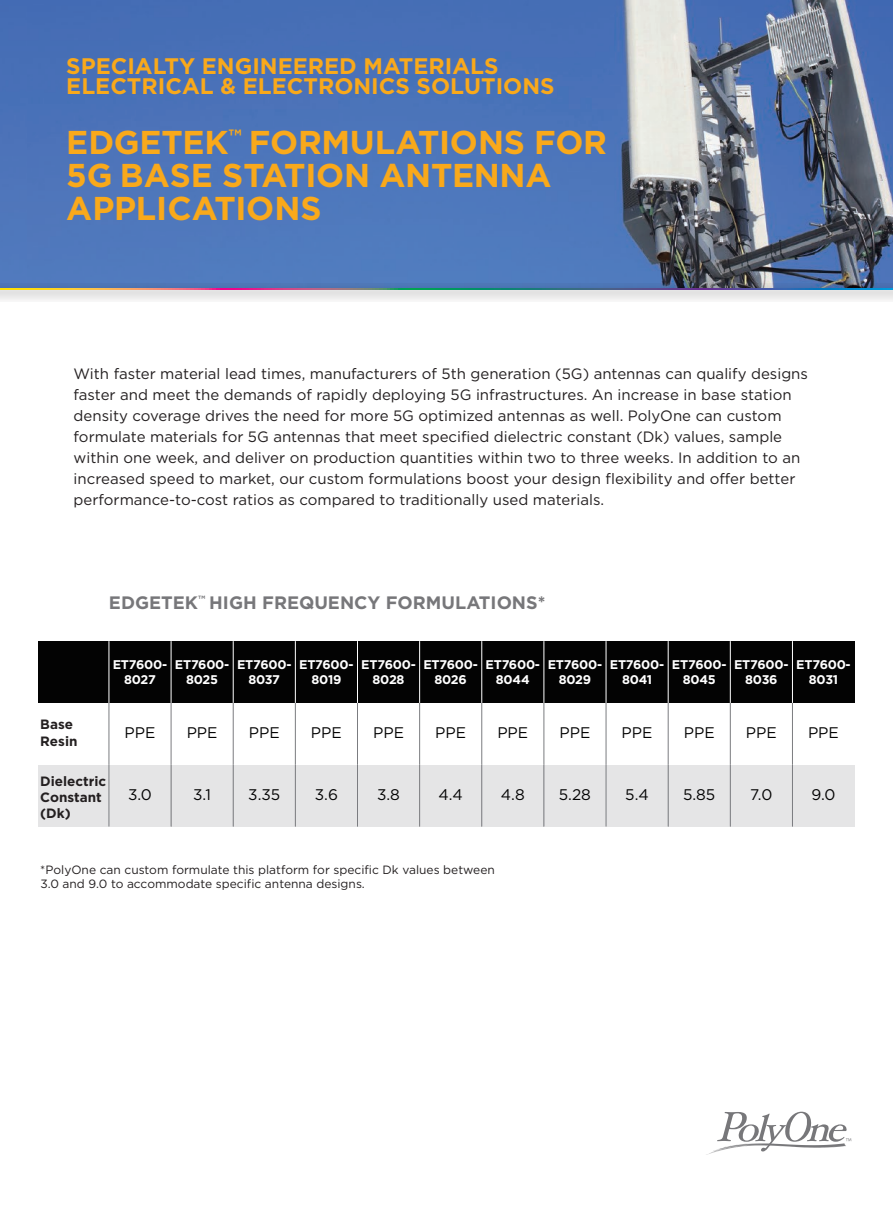
<style>
.page{position:relative;width:893px;height:1212px;background:#fff}
.page>*{position:absolute;margin:0;border:0;box-sizing:border-box;transform-origin:0 0}
.t1{font:700 33px/33px "Gotham";letter-spacing:-.01em;color:#f9a91b}
.t2{font:700 22.5px/20.2px "Gotham";color:#f9a91b}
.t3{font:700 18px "Gotham";color:#77777a}
.t4{font:15.45px "Gotham";color:#030303}
.t5{font:15px/21px "Gotham";color:#231f20}
.t6{font:700 13.5px/16.2px "Gotham";color:#231f20}
.t7{font:700 12.6px/15.1px "Gotham";letter-spacing:-.02em;color:#fff;text-align:center}
.t8{font:12px/14.4px "Gotham";color:#231f20}
</style>
<div class="page">
<div style="left:0;top:0;width:27px;height:283px;background:#4d73b9"></div>
<img style="left:27px;top:0;width:866px;height:283px">
<svg style="left:706px;top:1112px;width:145px;height:43px"></svg>
<svg style="left:0;top:283px;width:893px;height:17px;background:#b4c0d2"></svg>
<svg style="left:0;top:288px;width:893px;height:2px;background:#78777c"></svg>
<div style="left:792px;top:641px;width:63px;height:62px;background:#030303"></div>
<div style="left:730px;top:641px;width:62px;height:62px;background:#030303"></div>
<div style="left:668px;top:641px;width:62px;height:62px;background:#030303"></div>
<div style="left:606px;top:641px;width:62px;height:62px;background:#030303"></div>
<div style="left:544px;top:641px;width:62px;height:62px;background:#030303"></div>
<div style="left:482px;top:641px;width:62px;height:62px;background:#030303"></div>
<div style="left:420px;top:641px;width:62px;height:62px;background:#030303"></div>
<div style="left:357px;top:641px;width:63px;height:62px;background:#030303"></div>
<div style="left:295px;top:641px;width:62px;height:62px;background:#030303"></div>
<div style="left:233px;top:641px;width:62px;height:62px;background:#030303"></div>
<div style="left:171px;top:641px;width:62px;height:62px;background:#030303"></div>
<div style="left:109px;top:641px;width:62px;height:62px;background:#030303"></div>
<div style="left:38px;top:641px;width:71px;height:62px;background:#030303"></div>
<hr style="left:792px;top:703px;width:1px;height:62px;background:#7b7c80">
<hr style="left:730px;top:703px;width:1px;height:62px;background:#7b7c80">
<hr style="left:668px;top:703px;width:1px;height:62px;background:#7b7c80">
<hr style="left:606px;top:703px;width:1px;height:62px;background:#7b7c80">
<hr style="left:544px;top:703px;width:1px;height:62px;background:#7b7c80">
<hr style="left:481px;top:703px;width:1px;height:62px;background:#7b7c80">
<hr style="left:419px;top:703px;width:1px;height:62px;background:#7b7c80">
<hr style="left:357px;top:703px;width:1px;height:62px;background:#7b7c80">
<hr style="left:295px;top:703px;width:1px;height:62px;background:#7b7c80">
<hr style="left:233px;top:703px;width:1px;height:62px;background:#7b7c80">
<hr style="left:171px;top:703px;width:1px;height:62px;background:#7b7c80">
<hr style="left:109px;top:703px;width:1px;height:62px;background:#7b7c80">
<hr style="left:792px;top:641px;width:1px;height:62px;background:#fff">
<hr style="left:730px;top:641px;width:1px;height:62px;background:#fff">
<hr style="left:668px;top:641px;width:1px;height:62px;background:#fff">
<hr style="left:606px;top:641px;width:1px;height:62px;background:#fff">
<hr style="left:544px;top:641px;width:1px;height:62px;background:#fff">
<hr style="left:481px;top:641px;width:1px;height:62px;background:#fff">
<hr style="left:419px;top:641px;width:1px;height:62px;background:#fff">
<hr style="left:357px;top:641px;width:1px;height:62px;background:#fff">
<hr style="left:295px;top:641px;width:1px;height:62px;background:#fff">
<hr style="left:233px;top:641px;width:1px;height:62px;background:#fff">
<hr style="left:171px;top:641px;width:1px;height:62px;background:#fff">
<hr style="left:109px;top:641px;width:1px;height:62px;background:#fff">
<div style="left:792px;top:765px;width:63px;height:61px;background:#e5e5e6"></div>
<div style="left:730px;top:765px;width:62px;height:61px;background:#e5e5e6"></div>
<div style="left:668px;top:765px;width:62px;height:61px;background:#e5e5e6"></div>
<div style="left:606px;top:765px;width:62px;height:61px;background:#e5e5e6"></div>
<div style="left:544px;top:765px;width:62px;height:61px;background:#e5e5e6"></div>
<div style="left:482px;top:765px;width:62px;height:61px;background:#e5e5e6"></div>
<div style="left:420px;top:765px;width:62px;height:61px;background:#e5e5e6"></div>
<div style="left:357px;top:765px;width:63px;height:61px;background:#e5e5e6"></div>
<div style="left:295px;top:765px;width:62px;height:61px;background:#e5e5e6"></div>
<div style="left:233px;top:765px;width:62px;height:61px;background:#e5e5e6"></div>
<div style="left:171px;top:765px;width:62px;height:61px;background:#e5e5e6"></div>
<div style="left:109px;top:765px;width:62px;height:61px;background:#e5e5e6"></div>
<div style="left:38px;top:765px;width:71px;height:61px;background:#e5e5e6"></div>
<hr style="left:792px;top:765px;width:1px;height:61px;background:#7b7c80">
<hr style="left:730px;top:765px;width:1px;height:61px;background:#7b7c80">
<hr style="left:668px;top:765px;width:1px;height:61px;background:#7b7c80">
<hr style="left:606px;top:765px;width:1px;height:61px;background:#7b7c80">
<hr style="left:544px;top:765px;width:1px;height:61px;background:#7b7c80">
<hr style="left:481px;top:765px;width:1px;height:61px;background:#7b7c80">
<hr style="left:419px;top:765px;width:1px;height:61px;background:#7b7c80">
<hr style="left:357px;top:765px;width:1px;height:61px;background:#7b7c80">
<hr style="left:295px;top:765px;width:1px;height:61px;background:#7b7c80">
<hr style="left:233px;top:765px;width:1px;height:61px;background:#7b7c80">
<hr style="left:171px;top:765px;width:1px;height:61px;background:#7b7c80">
<hr style="left:109px;top:765px;width:1px;height:61px;background:#7b7c80">
<h2 class="t2" style="left:66px;top:55px;width:490px">SPECIALTY ENGINEERED MATERIALS<br>ELECTRICAL &amp; ELECTRONICS SOLUTIONS</h2>
<h1 class="t1" style="left:66px;top:125px;width:542px">EDGETEK<sup>™</sup> FORMULATIONS FOR<br>5G BASE STATION ANTENNA<br>APPLICATIONS</h1>
<p class="t5" style="left:74px;top:363px;width:736px">With faster material lead times, manufacturers of 5th generation (5G) antennas can qualify designs faster and meet the demands of rapidly deploying 5G infrastructures. An increase in base station density coverage drives the need for more 5G optimized antennas as well. PolyOne can custom formulate materials for 5G antennas that meet specified dielectric constant (Dk) values, sample within one week, and deliver on production quantities within two to three weeks. In addition to an increased speed to market, our custom formulations boost your design flexibility and offer better performance-to-cost ratios as compared to traditionally used materials.</p>
<p class="t3" style="left:109px;top:592px;width:438px">EDGETEK<sup>™</sup> HIGH FREQUENCY FORMULATIONS*</p>
<p class="t7" style="left:113px;top:657px;width:56px">ET7600-<br>8027</p>
<p class="t7" style="left:175px;top:657px;width:56px">ET7600-<br>8025</p>
<p class="t7" style="left:237px;top:657px;width:56px">ET7600-<br>8037</p>
<p class="t7" style="left:299px;top:657px;width:56px">ET7600-<br>8019</p>
<p class="t7" style="left:361px;top:657px;width:56px">ET7600-<br>8028</p>
<p class="t7" style="left:423px;top:657px;width:56px">ET7600-<br>8026</p>
<p class="t7" style="left:486px;top:657px;width:56px">ET7600-<br>8044</p>
<p class="t7" style="left:548px;top:657px;width:56px">ET7600-<br>8029</p>
<p class="t7" style="left:610px;top:657px;width:56px">ET7600-<br>8041</p>
<p class="t7" style="left:672px;top:657px;width:56px">ET7600-<br>8045</p>
<p class="t7" style="left:734px;top:657px;width:56px">ET7600-<br>8036</p>
<p class="t7" style="left:796px;top:657px;width:56px">ET7600-<br>8031</p>
<p class="t6" style="left:40px;top:716px;width:39px">Base<br>Resin</p>
<p class="t6" style="left:40px;top:772px;width:68px">Dielectric<br>Constant (Dk)</p>
<p class="t4" style="left:125px;top:723px;width:32px">PPE</p>
<p class="t4" style="left:187px;top:723px;width:32px">PPE</p>
<p class="t4" style="left:249px;top:723px;width:32px">PPE</p>
<p class="t4" style="left:311px;top:723px;width:32px">PPE</p>
<p class="t4" style="left:373px;top:723px;width:32px">PPE</p>
<p class="t4" style="left:435px;top:723px;width:32px">PPE</p>
<p class="t4" style="left:497px;top:723px;width:32px">PPE</p>
<p class="t4" style="left:559px;top:723px;width:32px">PPE</p>
<p class="t4" style="left:622px;top:723px;width:32px">PPE</p>
<p class="t4" style="left:684px;top:723px;width:32px">PPE</p>
<p class="t4" style="left:746px;top:723px;width:32px">PPE</p>
<p class="t4" style="left:808px;top:723px;width:32px">PPE</p>
<p class="t4" style="left:128px;top:785px;width:25px">3.0</p>
<p class="t4" style="left:193px;top:785px;width:19px">3.1</p>
<p class="t4" style="left:248px;top:785px;width:33px">3.35</p>
<p class="t4" style="left:315px;top:785px;width:25px">3.6</p>
<p class="t4" style="left:377px;top:785px;width:24px">3.8</p>
<p class="t4" style="left:438px;top:785px;width:26px">4.4</p>
<p class="t4" style="left:501px;top:785px;width:25px">4.8</p>
<p class="t4" style="left:559px;top:785px;width:34px">5.28</p>
<p class="t4" style="left:625px;top:785px;width:25px">5.4</p>
<p class="t4" style="left:683px;top:785px;width:34px">5.85</p>
<p class="t4" style="left:750px;top:785px;width:24px">7.0</p>
<p class="t4" style="left:811px;top:785px;width:26px">9.0</p>
<p class="t8" style="left:40px;top:862px;width:456px">*PolyOne can custom formulate this platform for specific Dk values between<br>3.0 and 9.0 to accommodate specific antenna designs.</p>
</div>
